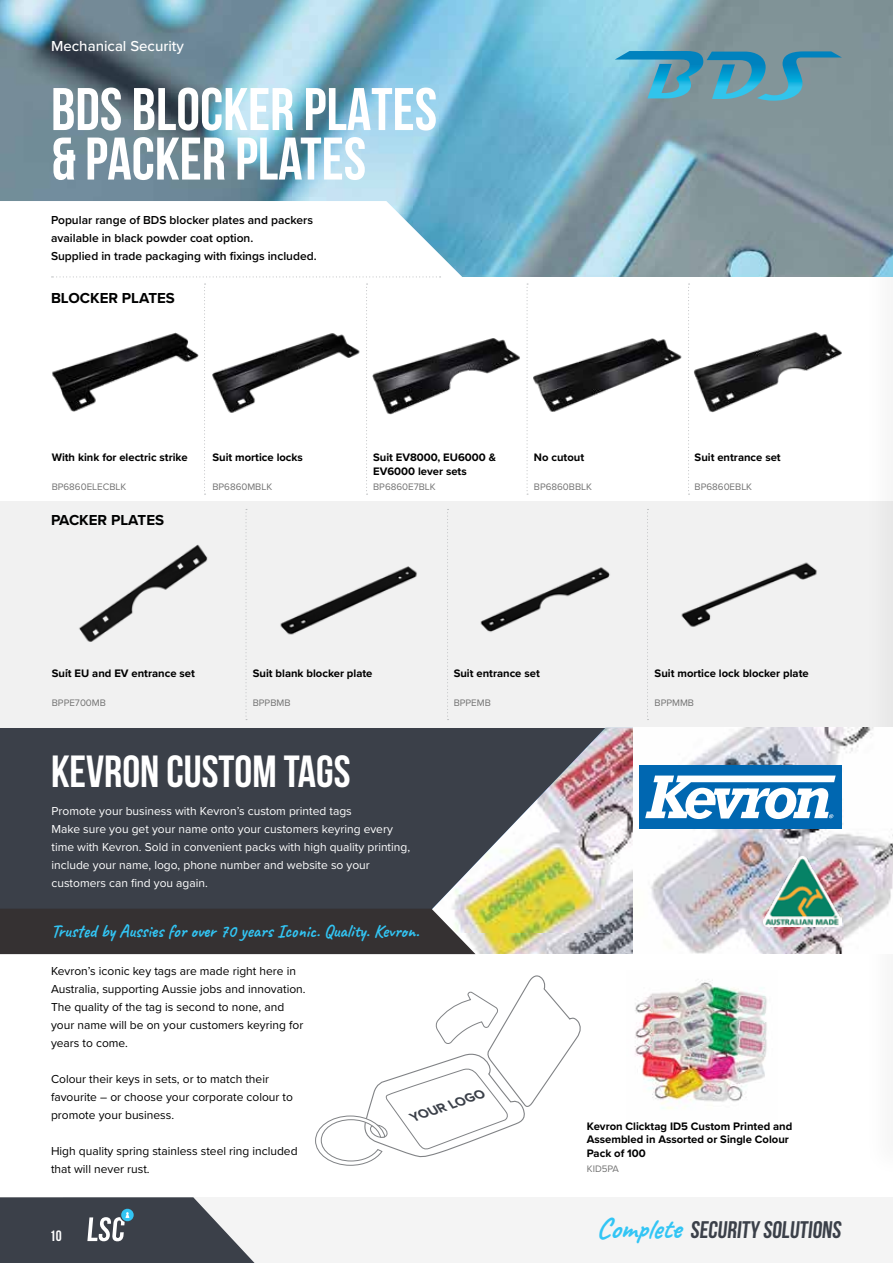
<style>
.page{position:relative;width:893px;height:1263px;background:#fff}
.page>*{position:absolute;margin:0;border:0;box-sizing:border-box;transform-origin:0 0}
.t1{font:700 60px/49.5px "Bebas Neue";color:#fff}
.t2{font:700 45px "Bebas Neue";color:#fff}
.t3{font:700 24px "Bebas Neue";color:#3b4049}
.t4{font:700 18px "Caveat";color:#32c5f4}
.t5{font:700 15px "Proxima Nova";color:#000101}
.t6{font:500 15px "Proxima Nova";color:#fff}
.t7{font:700 15px "Bebas Neue";color:#fff}
.t8{font:italic 700 13.5px "Proxima Nova";color:#3b4049}
.t9{font:12px/18px "Proxima Nova";color:#000101}
.t10{font:12px/18px "Proxima Nova";color:#fff}
.t11{font:600 12px/18px "Proxima Nova";color:#000101}
.t12{font:700 11.25px/13.5px "Proxima Nova";color:#000}
.t13{font:9.75px "Proxima Nova";color:#727272}
.s1{font-family:"Caveat";font-size:28.5px;color:#32c5f4}
</style>
<div class="page">
<div style="left:63px;top:1197px;width:830px;height:66px;background:#f4f4f4"></div>
<svg style="left:0;top:1197px;width:255px;height:66px;background:#575c64"></svg>
<div style="left:0;top:502px;width:893px;height:227px;background:#f1f1f1"></div>
<img style="left:634px;top:980px;width:133px;height:129px">
<div style="left:862px;top:241px;width:31px;height:939px;background:#000;opacity:.04"></div>
<svg style="left:892px;top:276px;width:1px;height:902px"></svg>
<div style="left:0;top:728px;width:692px;height:225px;background:#3b4049"></div>
<img style="left:432px;top:728px;width:201px;height:225px">
<img style="left:633px;top:727px;width:260px;height:227px">
<img style="left:0;top:0;width:893px;height:276px">
<svg style="left:0;top:201px;width:487px;height:83px"></svg>
<div style="left:639px;top:765px;width:203px;height:63px;background:#0067b1"></div>
<svg style="left:645px;top:775px;width:191px;height:44px"></svg>
<svg style="left:315px;top:975px;width:266px;height:191px"></svg>
<svg style="left:615px;top:51px;width:227px;height:50px;background:#599db5"></svg>
<img style="left:52px;top:332px;width:147px;height:80px">
<img style="left:79px;top:544px;width:129px;height:98px">
<img style="left:280px;top:566px;width:137px;height:69px">
<img style="left:480px;top:567px;width:130px;height:65px">
<img style="left:681px;top:562px;width:136px;height:65px">
<img style="left:212px;top:333px;width:148px;height:80px">
<img style="left:372px;top:338px;width:148px;height:77px">
<img style="left:533px;top:338px;width:148px;height:74px">
<img style="left:694px;top:332px;width:148px;height:81px">
<svg style="left:204px;top:284px;width:2px;height:211px"></svg>
<svg style="left:52px;top:276px;width:389px;height:1px"></svg>
<svg style="left:366px;top:284px;width:2px;height:211px"></svg>
<svg style="left:526px;top:284px;width:2px;height:211px"></svg>
<svg style="left:688px;top:284px;width:1px;height:211px"></svg>
<svg style="left:647px;top:509px;width:1px;height:211px"></svg>
<svg style="left:447px;top:509px;width:2px;height:211px"></svg>
<svg style="left:245px;top:509px;width:2px;height:211px"></svg>
<img style="left:763px;top:856px;width:79px;height:70px">
<div style="left:0;top:909px;width:475px;height:45px;background:#353132"></div>
<p class="t6" style="left:51px;top:35px;width:134px">Mechanical Security</p>
<h1 class="t1" style="left:51px;top:84px;width:388px">BDS BLOCKER PLATES &amp; PACKER PLATES</h1>
<p class="t11" style="left:51px;top:211px;width:267px">Popular range of BDS blocker plates and packers available in black powder coat option.<br>Supplied in trade packaging with fixings included.</p>
<p class="t5" style="left:51px;top:287px;width:125px">BLOCKER PLATES</p>
<p class="t12" style="left:52px;top:450px;width:137px">With kink for electric strike</p>
<p class="t13" style="left:52px;top:479px;width:76px">BP6860ELECBLK</p>
<p class="t5" style="left:51px;top:509px;width:115px">PACKER PLATES</p>
<p class="t12" style="left:212px;top:450px;width:92px">Suit mortice locks</p>
<p class="t13" style="left:212px;top:479px;width:61px">BP6860MBLK</p>
<p class="t12" style="left:373px;top:450px;width:124px">Suit EV8000, EU6000 &amp;<br>EV6000 lever sets</p>
<p class="t13" style="left:373px;top:479px;width:64px">BP6860E7BLK</p>
<p class="t12" style="left:534px;top:450px;width:52px">No cutout</p>
<p class="t13" style="left:534px;top:479px;width:60px">BP6860BBLK</p>
<p class="t12" style="left:52px;top:666px;width:144px">Suit EU and EV entrance set</p>
<p class="t13" style="left:52px;top:695px;width:56px">BPPE700MB</p>
<p class="t12" style="left:253px;top:666px;width:121px">Suit blank blocker plate</p>
<p class="t13" style="left:253px;top:695px;width:39px">BPPBMB</p>
<p class="t12" style="left:454px;top:666px;width:88px">Suit entrance set</p>
<p class="t13" style="left:454px;top:695px;width:39px">BPPEMB</p>
<h2 class="t2" style="left:51px;top:746px;width:301px">KEVRON CUSTOM TAGS</h2>
<p class="t10" style="left:51px;top:801px;width:360px">Promote your business with Kevron’s custom printed tags<br>Make sure you get your name onto your customers keyring every time with Kevron. Sold in convenient packs with high quality printing, include your name, logo, phone number and website so your customers can find you again.</p>
<h3 class="t4" style="left:51px;top:919px;width:369px">Trusted by Aussies for over 70 years Iconic. Quality. Kevron.</h3>
<p class="t12" style="left:695px;top:450px;width:88px">Suit entrance set</p>
<p class="t13" style="left:695px;top:479px;width:59px">BP6860EBLK</p>
<p class="t12" style="left:655px;top:666px;width:156px">Suit mortice lock blocker plate</p>
<p class="t13" style="left:655px;top:695px;width:41px">BPPMMB</p>
<p class="t9" style="left:51px;top:961px;width:256px">Kevron’s iconic key tags are made right here in Australia, supporting Aussie jobs and innovation.<br>The quality of the tag is second to none, and your name will be on your customers keyring for years to come.</p>
<p class="t9" style="left:51px;top:1069px;width:243px">Colour their keys in sets, or to match their favourite – or choose your corporate colour to promote your business.</p>
<p class="t9" style="left:51px;top:1141px;width:248px">High quality spring stainless steel ring included that will never rust.</p>
<p class="t7" style="left:50px;top:1228px;width:13px">10</p>
<p class="t8" style="left:409px;top:1108px;width:79px;rotate:-19deg">YOUR LOGO</p>
<p class="t12" style="left:587px;top:1119px;width:207px">Kevron Clicktag ID5 Custom Printed and<br>Assembled in Assorted or Single Colour<br>Pack of 100</p>
<p class="t13" style="left:587px;top:1161px;width:34px">KID5PA</p>
<h3 class="t3" style="left:596px;top:1217px;width:249px"><span class="s1">Complete</span> SECURITY SOLUTIONS</h3>
</div>
